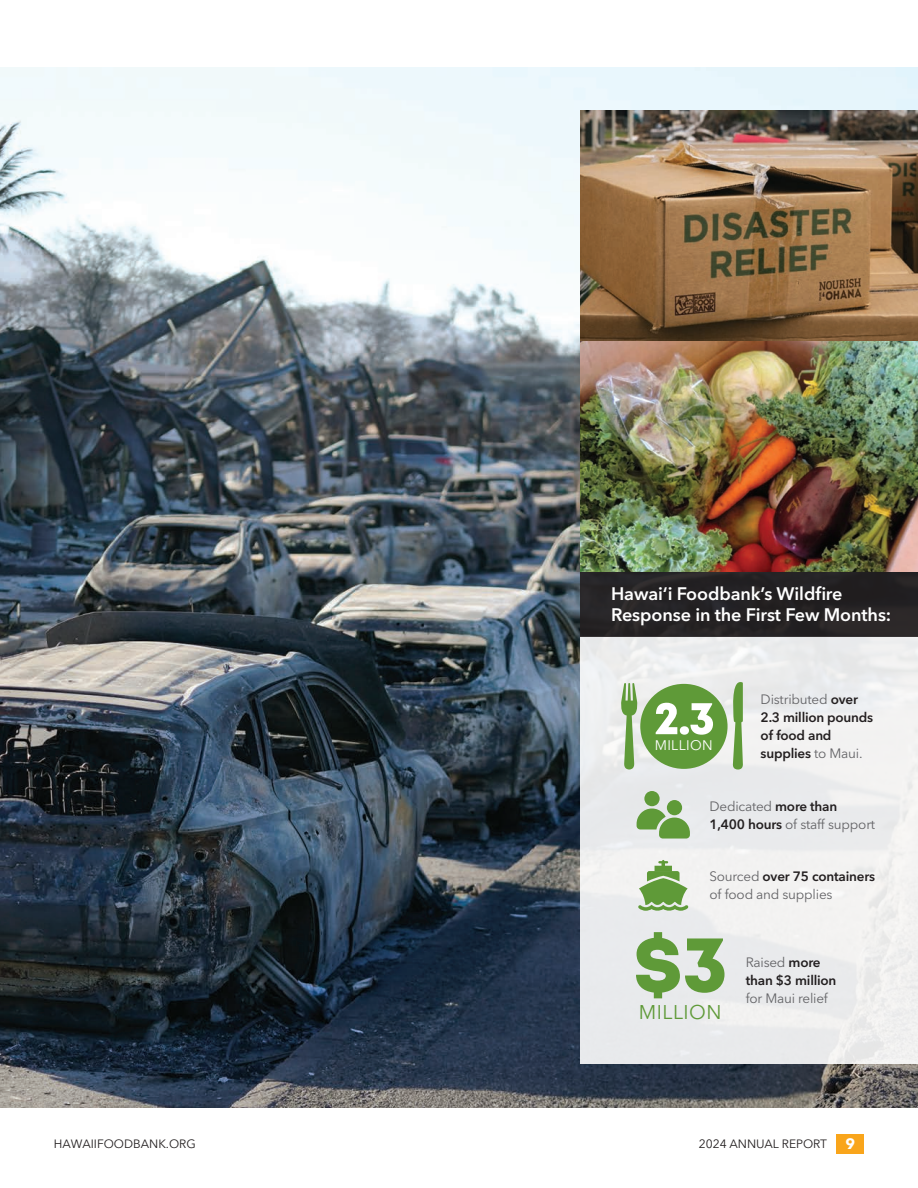
<style>
.page{position:relative;width:918px;height:1188px;background:#fff}
.page>*{position:absolute;margin:0;border:0;box-sizing:border-box;transform-origin:0 0}
.Small_text{font:19.8px "Avenir Next LT Pro";letter-spacing:.025em;color:#5f9a38}
.Small_text-2{font:600 18px/21px "Avenir Next LT Pro";letter-spacing:-.005em;color:#fff}
.Small_text-3{font:13.8px "Avenir Next LT Pro";letter-spacing:.025em;color:#fff}
.Small_text-4{font:13.5px/18px "Avenir Next LT Pro";letter-spacing:-.015em;color:#636366}
.Small_text-5{font:600 13.5px/18px "Avenir Next LT Pro";letter-spacing:-.015em;color:#231f20}
.t1{font:12px "Avenir Next LT Pro";color:#231f20}
.s1{font-weight:400;color:#636366}
.s2{font-weight:600;color:#231f20}
.s3{font-weight:700;font-size:15px;color:#fff}
</style>
<div class="page">
<div style="left:837px;top:1134px;width:27px;height:20px;background:#f9a51b"></div>
<img style="left:0;top:68px;width:918px;height:1039px">
<div style="left:580px;top:636px;width:338px;height:428px;background:#ebeced"></div>
<svg style="left:638px;top:860px;width:50px;height:51px"></svg>
<svg style="left:636px;top:932px;width:89px;height:66px"></svg>
<svg style="left:637px;top:791px;width:53px;height:48px"></svg>
<svg style="left:732px;top:682px;width:11px;height:88px"></svg>
<svg style="left:620px;top:683px;width:18px;height:87px"></svg>
<div style="left:640px;top:684px;width:88px;height:85px;background:#5f9a38;border-radius:50%"></div>
<svg style="left:656px;top:703px;width:57px;height:32px"></svg>
<img style="left:580px;top:111px;width:338px;height:230px">
<img style="left:580px;top:341px;width:338px;height:231px">
<div style="left:580px;top:572px;width:338px;height:64px;background:#231f20"></div>
<p class="Small_text-2" style="left:611px;top:583px;width:282px">Hawai‘i Foodbank’s Wildfire<br>Response in the First Few Months:</p>
<p class="Small_text-3" style="left:655px;top:737px;width:59px">MILLION</p>
<p class="Small_text-5" style="left:761px;top:690px;width:114px"><span class="s1">Distributed</span> over<br>2.3 million pounds of food and supplies <span class="s1">to Maui.</span></p>
<p class="Small_text-4" style="left:709px;top:797px;width:167px">Dedicated <span class="s2">more than<br>1,400 hours</span> of staff support</p>
<p class="Small_text-4" style="left:709px;top:868px;width:167px">Sourced <span class="s2">over 75 containers </span>of food and supplies</p>
<p class="Small_text" style="left:639px;top:1000px;width:84px">MILLION</p>
<p class="Small_text-4" style="left:746px;top:953px;width:76px">Raised <span class="s2">more</span></p>
<p class="Small_text-5" style="left:746px;top:971px;width:92px">than $3 million</p>
<p class="Small_text-4" style="left:746px;top:989px;width:84px">for Maui relief</p>
<p class="t1" style="left:54px;top:1137px;width:143px">HAWAIIFOODBANK.ORG</p>
<p class="t1" style="left:699px;top:1137px;width:158px">2024 ANNUAL REPORT <span class="s3">9</span></p>
</div>
